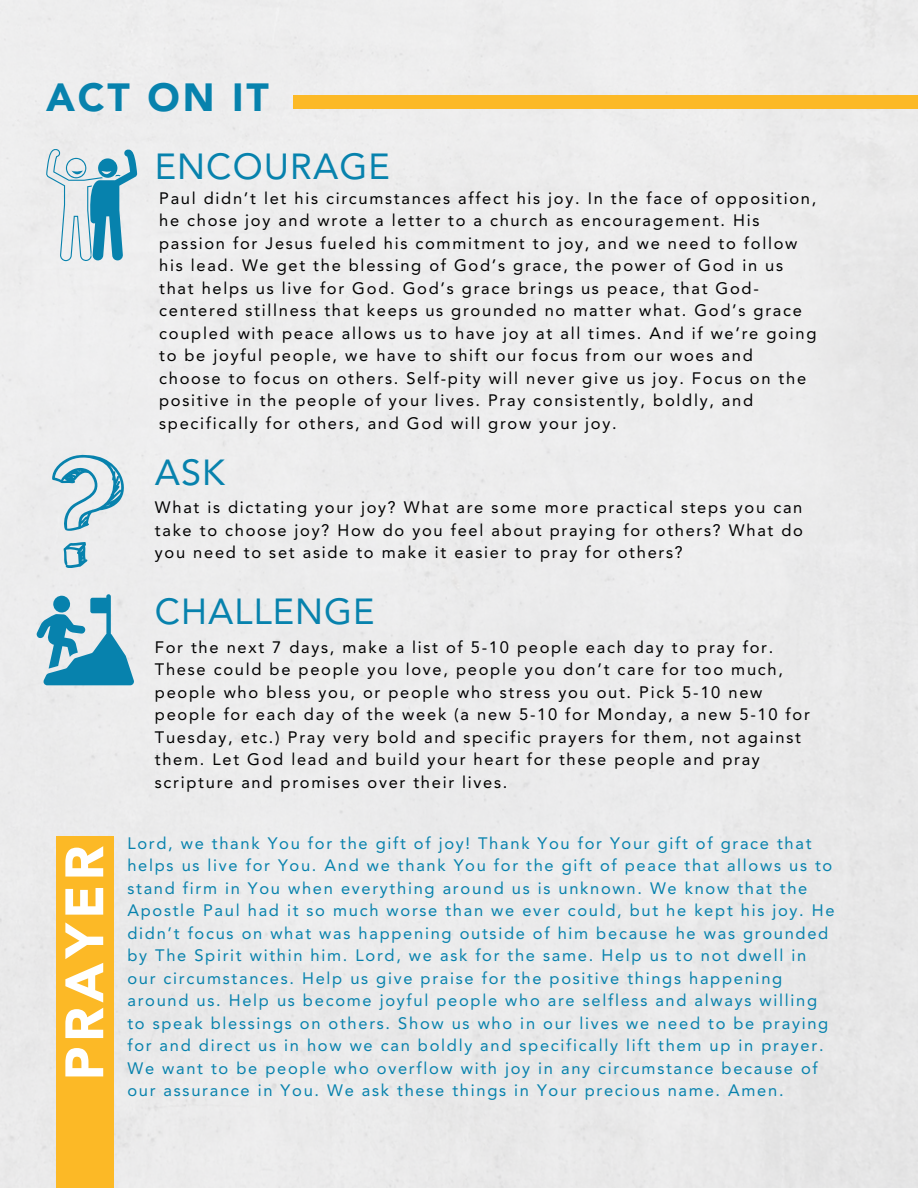
<style>
.page{position:relative;width:918px;height:1188px;background:#ecebec}
.page>*{position:absolute;margin:0;border:0;box-sizing:border-box;transform-origin:0 0}
.t1{font:900 53.4px "Avenir LT Std";letter-spacing:.09em;color:#fff}
.t2{font:900 39px "Avenir LT Std";letter-spacing:.075em;color:#0782ad}
.t3{font:36px "Avenir LT Std";letter-spacing:.03em;color:#0782ad}
.t4{font:16.5px/22.5px "Avenir LT Std";letter-spacing:.105em;color:#000}
.t5{font:16.5px/22.5px "Avenir LT Std";letter-spacing:.105em;color:#0782ad}
</style>
<div class="page">
<svg style="left:64px;top:542px;width:23px;height:26px"></svg>
<svg style="left:52px;top:455px;width:73px;height:76px;background:#b9d4de"></svg>
<svg style="left:36px;top:594px;width:98px;height:91px;background:#7cb8cd"></svg>
<div style="left:56px;top:836px;width:57px;height:352px;background:#fcb926"></div>
<svg style="left:46px;top:149px;width:91px;height:112px;background:#a8ccda"></svg>
<div style="left:293px;top:95px;width:625px;height:14px;background:#fcb926"></div>
<h2 class="t2" style="left:46px;top:74px;width:224px">ACT ON IT</h2>
<h3 class="t3" style="left:155px;top:145px;width:237px">ENCOURAGE</h3>
<p class="t4" style="left:159px;top:187px;width:659px">Paul didn’t let his circumstances affect his joy. In the face of opposition, he chose joy and wrote a letter to a church as encouragement. His passion for Jesus fueled his commitment to joy, and we need to follow his lead. We get the blessing of God’s grace, the power of God in us that helps us live for God. God’s grace brings us peace, that God&shy;centered stillness that keeps us grounded no matter what. God’s grace coupled with peace allows us to have joy at all times. And if we’re going to be joyful people, we have to shift our focus from our woes and choose to focus on others. Self-pity will never give us joy. Focus on the positive in the people of your lives. Pray consistently, boldly, and specifically for others, and God will grow your joy.</p>
<h3 class="t3" style="left:155px;top:451px;width:72px">ASK</h3>
<p class="t4" style="left:155px;top:496px;width:650px;text-align:justify">What is dictating your joy? What are some more practical steps you can take to choose joy? How do you feel about praying for others? What do you need to set aside to make it easier to pray for others?</p>
<h3 class="t3" style="left:155px;top:591px;width:221px">CHALLENGE</h3>
<h1 class="t1" style="left:52px;top:1080px;width:236px;rotate:-90deg">PRAYER</h1>
<p class="t4" style="left:155px;top:636px;width:656px">For the next 7 days, make a list of 5-10 people each day to pray for.<br>These could be people you love, people you don’t care for too much, people who bless you, or people who stress you out. Pick 5-10 new people for each day of the week (a new 5-10 for Monday, a new 5-10 for Tuesday, etc.) Pray very bold and specific prayers for them, not against them. Let God lead and build your heart for these people and pray scripture and promises over their lives.</p>
<p class="t5" style="left:127px;top:832px;width:709px">Lord, we thank You for the gift of joy! Thank You for Your gift of grace that helps us live for You. And we thank You for the gift of peace that allows us to stand firm in You when everything around us is unknown. We know that the Apostle Paul had it so much worse than we ever could, but he kept his joy. He didn’t focus on what was happening outside of him because he was grounded by The Spirit within him. Lord, we ask for the same. Help us to not dwell in our circumstances. Help us give praise for the positive things happening around us. Help us become joyful people who are selfless and always willing to speak blessings on others. Show us who in our lives we need to be praying for and direct us in how we can boldly and specifically lift them up in prayer.<br>We want to be people who overflow with joy in any circumstance because of our assurance in You. We ask these things in Your precious name. Amen.</p>
</div>
